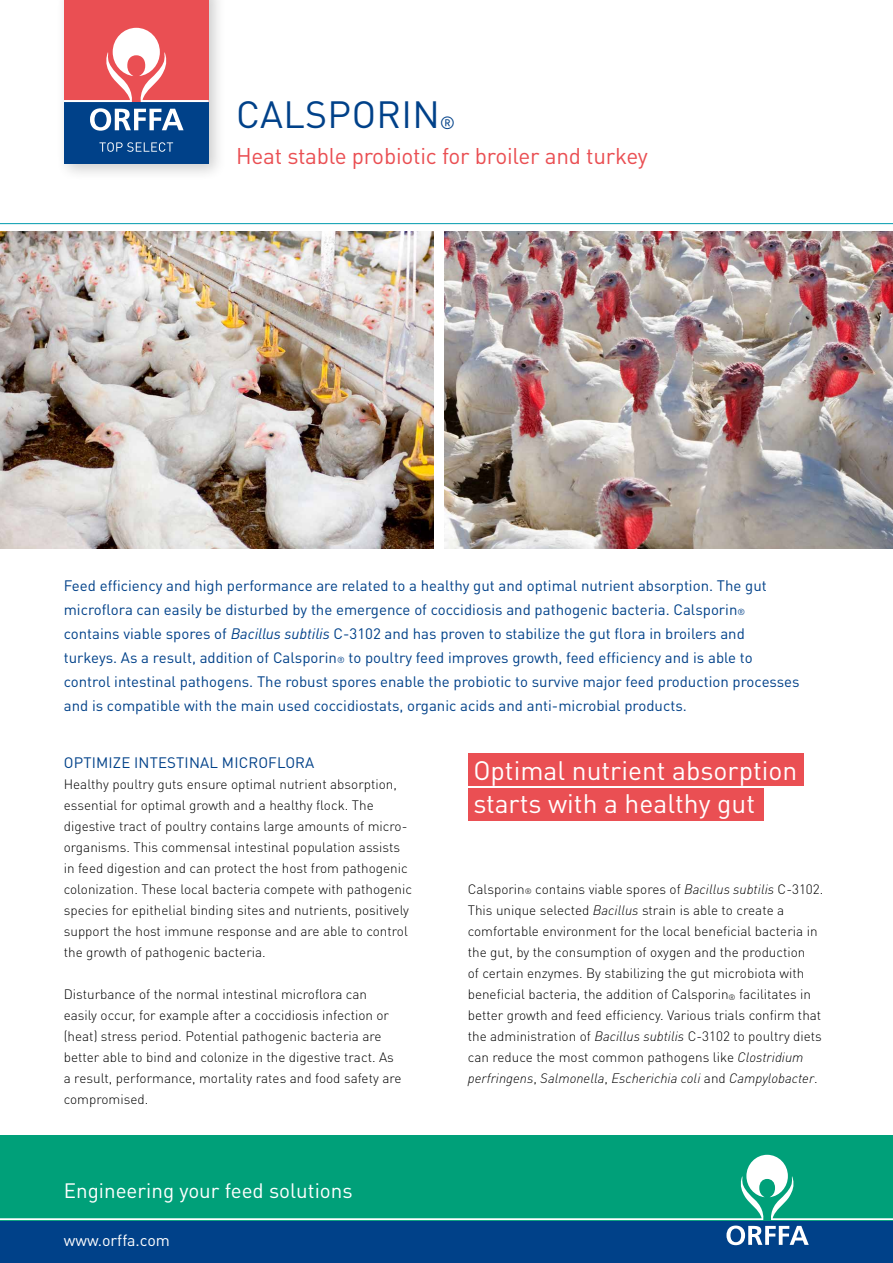
<style>
.page{position:relative;width:893px;height:1263px;background:#fff}
.page>*{position:absolute;margin:0;border:0;box-sizing:border-box;transform-origin:0 0}
.t1{font:37.5px "DINOT";letter-spacing:.01em;color:#004189}
.t2{font:26.4px/33px "DINOT";color:#fff}
.t3{font:22.5px "DINOT";letter-spacing:-.01em;color:#ea4f53}
.t4{font:20.55px "DINOT";color:#fff}
.t5{font:16.05px "DINOT";color:#fff}
.t6{font:15px/24px "DINOT";color:#004189}
.t7{font:300 13.5px/21px "DINOT";color:#000}
.s1{font-size:17.55px}
.s2{font-size:8.7px}
.s3{font-style:italic}
.s4{font-size:7.8px}
</style>
<div class="page">
<hr style="left:0;top:223px;width:893px;height:1px;background:#009cae">
<img style="left:444px;top:232px;width:449px;height:317px">
<img style="left:0;top:232px;width:434px;height:317px">
<div style="left:55px;top:0;width:172px;height:182px;background:#000;opacity:.2"></div>
<div style="left:64px;top:0;width:145px;height:164px;background:#ea4f53"></div>
<div style="left:64px;top:102px;width:145px;height:62px;background:#004189"></div>
<svg style="left:99px;top:142px;width:74px;height:10px"></svg>
<svg style="left:90px;top:108px;width:94px;height:23px"></svg>
<svg style="left:64px;top:28px;width:145px;height:74px"></svg>
<div style="left:468px;top:753px;width:336px;height:33px;background:#ea4f53"></div>
<div style="left:468px;top:788px;width:295px;height:33px;background:#ea4f53"></div>
<div style="left:0;top:1220px;width:893px;height:43px;background:#004189"></div>
<div style="left:0;top:1135px;width:893px;height:85px;background:#00a079"></div>
<svg style="left:0;top:1155px;width:893px;height:90px"></svg>
<h1 class="t1" style="left:236px;top:89px;width:221px">CALSPORIN<span class="s1">®</span></h1>
<h3 class="t3" style="left:236px;top:140px;width:413px">Heat stable probiotic for broiler and turkey</h3>
<p class="t6" style="left:64px;top:572px;width:737px">Feed efficiency and high performance are related to a healthy gut and optimal nutrient absorption. The gut microflora can easily be disturbed by the emergence of coccidiosis and pathogenic bacteria. Calsporin<span class="s2">® </span>contains viable spores of <span class="s3">Bacillus subtilis</span> C-3102 and has proven to stabilize the gut flora in broilers and turkeys. As a result, addition of Calsporin<span class="s2">®</span> to poultry feed improves growth, feed efficiency and is able to control intestinal pathogens. The robust spores enable the probiotic to survive major feed production processes and is compatible with the main used coccidiostats, organic acids and anti-microbial products.</p>
<p class="t6" style="left:64px;top:750px;width:252px">OPTIMIZE INTESTINAL MICROFLORA</p>
<p class="t7" style="left:64px;top:773px;width:350px">Healthy poultry guts ensure optimal nutrient absorption, essential for optimal growth and a healthy flock. The digestive tract of poultry contains large amounts of micro&shy;organisms. This commensal intestinal population assists in feed digestion and can protect the host from pathogenic colonization. These local bacteria compete with pathogenic species for epithelial binding sites and nutrients, positively support the host immune response and are able to control the growth of pathogenic bacteria.</p>
<p class="t7" style="left:64px;top:983px;width:339px">Disturbance of the normal intestinal microflora can easily occur, for example after a coccidiosis infection or (heat) stress period. Potential pathogenic bacteria are better able to bind and colonize in the digestive tract. As a result, performance, mortality rates and food safety are compromised.</p>
<h3 class="t4" style="left:64px;top:1176px;width:290px">Engineering your feed solutions</h3>
<p class="t5" style="left:64px;top:1229px;width:108px">www.orffa.com</p>
<h2 class="t2" style="left:473px;top:753px;width:326px">Optimal nutrient absorption starts with a healthy gut</h2>
<p class="t7" style="left:468px;top:878px;width:357px">Calsporin<span class="s4">®</span> contains viable spores of <span class="s3">Bacillus subtilis</span> C-3102.<br>This unique selected <span class="s3">Bacillus</span> strain is able to create a comfortable environment for the local beneficial bacteria in the gut, by the consumption of oxygen and the production<br>of certain enzymes. By stabilizing the gut microbiota with beneficial bacteria, the addition of Calsporin<span class="s4">®</span> facilitates in better growth and feed efficiency. Various trials confirm that the administration of <span class="s3">Bacillus subtilis</span> C-3102 to poultry diets can reduce the most common pathogens like <span class="s3">Clostridium perfringens</span>, <span class="s3">Salmonella</span>, <span class="s3">Escherichia coli</span> and <span class="s3">Campylobacter</span>.</p>
</div>
